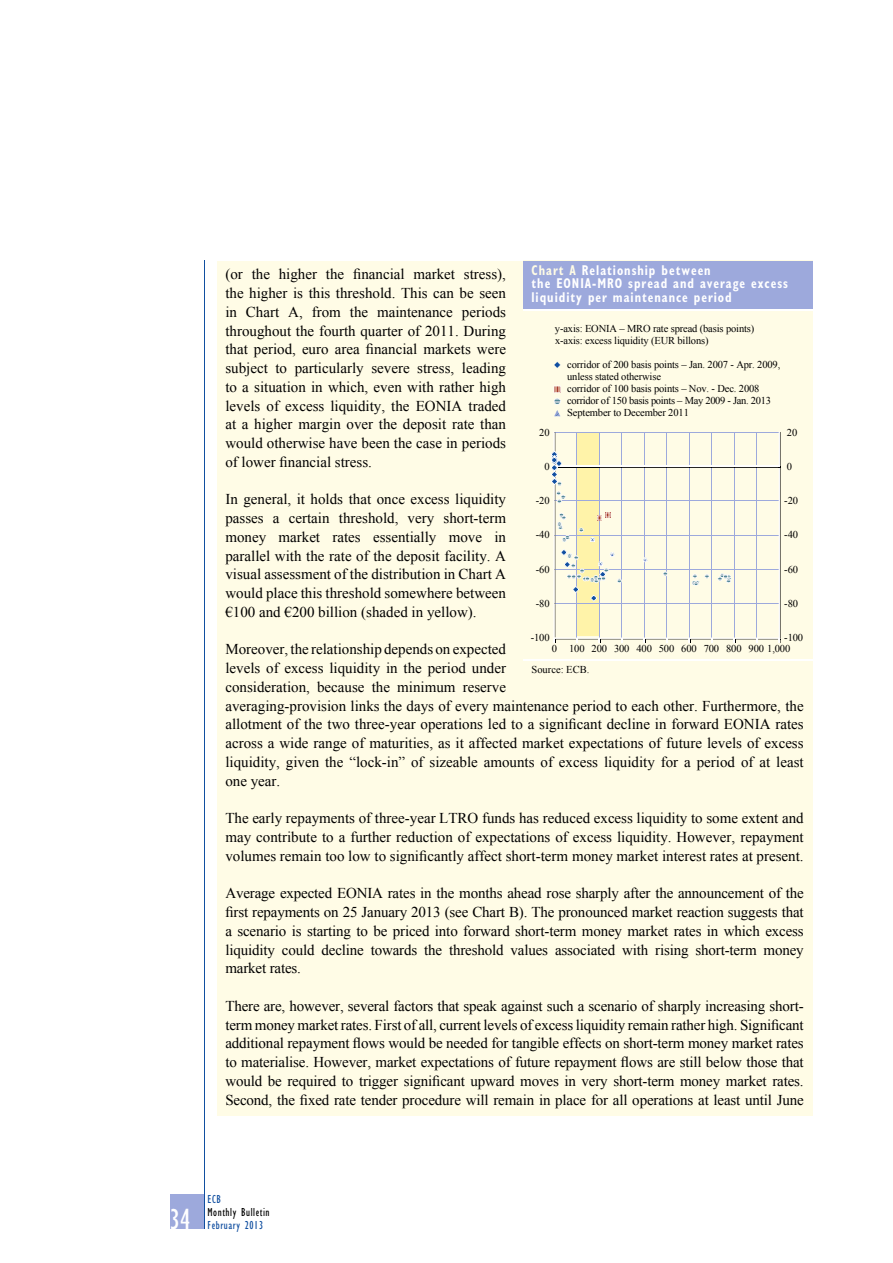
<style>
.page{position:relative;width:893px;height:1263px;background:#fff}
.page>*{position:absolute;margin:0;border:0;box-sizing:border-box;transform-origin:0 0}
.t1{font:condensed 30px "Gill Sans Myriad";color:#fff;scale:.95 1}
.t2{font:15px/18.8px "Times New Roman WGL";color:#000;text-align:justify}
.t3{font:700 condensed 14.25px/13.5px "Gill Sans Myriad";letter-spacing:.08em;color:#fff;scale:.85 1}
.t4{font:condensed 12px "Gill Sans Myriad";letter-spacing:.05em;color:#114fa0;scale:.95 1}
.t5{font:condensed 12px "Gill Sans Myriad";letter-spacing:.05em;color:#000;scale:.95 1}
.t6{font:10.5px/11.9px "Times New Roman WGL";letter-spacing:-.015em;color:#000}
.s1{color:#fffce6}
</style>
<div class="page">
<div style="left:170px;top:1195px;width:34px;height:34px;background:#9da9dc"></div>
<hr style="left:204px;top:261px;width:1px;height:968px;background:#114fa0">
<div style="left:217px;top:261px;width:595px;height:854px;background:#fffce6"></div>
<div style="left:523px;top:261px;width:289px;height:49px;background:#9da9dc"></div>
<hr style="left:523px;top:309px;width:289px;height:1px;background:#fff">
<hr style="left:523px;top:659px;width:289px;height:2px;background:#fff">
<hr style="left:780px;top:432px;width:1px;height:34px;background:#000">
<svg style="left:553px;top:431px;width:227px;height:20px"></svg>
<svg style="left:551px;top:451px;width:230px;height:192px"></svg>
<svg style="left:554px;top:362px;width:7px;height:6px"></svg>
<svg style="left:554px;top:386px;width:7px;height:30px"></svg>
<p class="t3" style="left:531px;top:263px;width:303px"><span class="s1">Chart a</span> relationship between<br>the eonia-mro spread and average excess liquidity per maintenance period</p>
<p class="t2" style="left:225px;top:265px;width:282px">(or the higher the financial market stress), the higher is this threshold. This can be seen in Chart A, from the maintenance periods throughout the fourth quarter of 2011. During that period, euro area financial markets were subject to particularly severe stress, leading to a situation in which, even with rather high levels of excess liquidity, the EONIA traded at a higher margin over the deposit rate than would otherwise have been the case in periods of lower financial stress.</p>
<p class="t2" style="left:225px;top:490px;width:282px">In general, it holds that once excess liquidity passes a certain threshold, very short-term money market rates essentially move in parallel with the rate of the deposit facility. A visual assessment of the distribution in Chart A would place this threshold somewhere between €100 and €200 billion (shaded in yellow).</p>
<p class="t2" style="left:225px;top:640px;width:580px;text-align:left">Moreover, the relationship depends on expected<br>levels of excess liquidity in the period under<br>consideration, because the minimum reserve<br>averaging-provision links the days of every maintenance period to each other. Furthermore, the allotment of the two three-year operations led to a significant decline in forward EONIA rates across a wide range of maturities, as it affected market expectations of future levels of excess liquidity, given the “lock-in” of sizeable amounts of excess liquidity for a period of at least one year.</p>
<p class="t2" style="left:225px;top:809px;width:580px">The early repayments of three-year LTRO funds has reduced excess liquidity to some extent and may contribute to a further reduction of expectations of excess liquidity. However, repayment volumes remain too low to significantly affect short-term money market interest rates at present.</p>
<p class="t2" style="left:225px;top:884px;width:580px">Average expected EONIA rates in the months ahead rose sharply after the announcement of the first repayments on 25 January 2013 (see Chart B). The pronounced market reaction suggests that a scenario is starting to be priced into forward short-term money market rates in which excess liquidity could decline towards the threshold values associated with rising short-term money market rates.</p>
<p class="t2" style="left:225px;top:996px;width:580px">There are, however, several factors that speak against such a scenario of sharply increasing short&shy;term money market rates. First of all, current levels of excess liquidity remain rather high. Significant additional repayment flows would be needed for tangible effects on short-term money market rates to materialise. However, market expectations of future repayment flows are still below those that would be required to trigger significant upward moves in very short-term money market rates.<br>Second, the fixed rate tender procedure will remain in place for all operations at least until June</p>
<p class="t6" style="left:555px;top:322px;width:201px">y-axis: EONIA – MRO rate spread (basis points)</p>
<p class="t6" style="left:555px;top:334px;width:155px">x-axis: excess liquidity (EUR billons)</p>
<p class="t6" style="left:567px;top:358px;width:215px">corridor of 200 basis points – Jan. 2007 - Apr. 2009, unless stated otherwise</p>
<p class="t6" style="left:567px;top:382px;width:194px">corridor of 100 basis points – Nov. - Dec. 2008</p>
<p class="t6" style="left:567px;top:394px;width:205px">corridor of 150 basis points – May 2009 - Jan. 2013</p>
<p class="t6" style="left:567px;top:406px;width:123px">September to December 2011</p>
<p class="t6" style="left:787px;top:426px;width:12px">20</p>
<p class="t6" style="left:539px;top:426px;width:12px">20</p>
<p class="t6" style="left:787px;top:460px;width:7px">0</p>
<p class="t6" style="left:544px;top:460px;width:7px">0</p>
<p class="t6" style="left:784px;top:495px;width:15px">-20</p>
<p class="t6" style="left:536px;top:495px;width:15px">-20</p>
<p class="t6" style="left:784px;top:529px;width:15px">-40</p>
<p class="t6" style="left:536px;top:529px;width:15px">-40</p>
<p class="t6" style="left:784px;top:563px;width:15px">-60</p>
<p class="t6" style="left:536px;top:563px;width:15px">-60</p>
<p class="t6" style="left:784px;top:597px;width:15px">-80</p>
<p class="t6" style="left:536px;top:597px;width:15px">-80</p>
<p class="t6" style="left:784px;top:631px;width:20px">-100</p>
<p class="t6" style="left:531px;top:631px;width:20px">-100</p>
<p class="t6" style="left:552px;top:642px;width:240px">0 100 200 300 400 500 600 700 800 900 1,000</p>
<p class="t6" style="left:531px;top:664px;width:59px">Source: ECB.</p>
<h1 class="t1" style="left:170px;top:1201px;width:23px">34</h1>
<p class="t4" style="left:207px;top:1191px;width:16px">ECB</p>
<p class="t5" style="left:207px;top:1205px;width:67px">Monthly Bulletin</p>
<p class="t4" style="left:207px;top:1218px;width:60px">February 2013</p>
</div>
